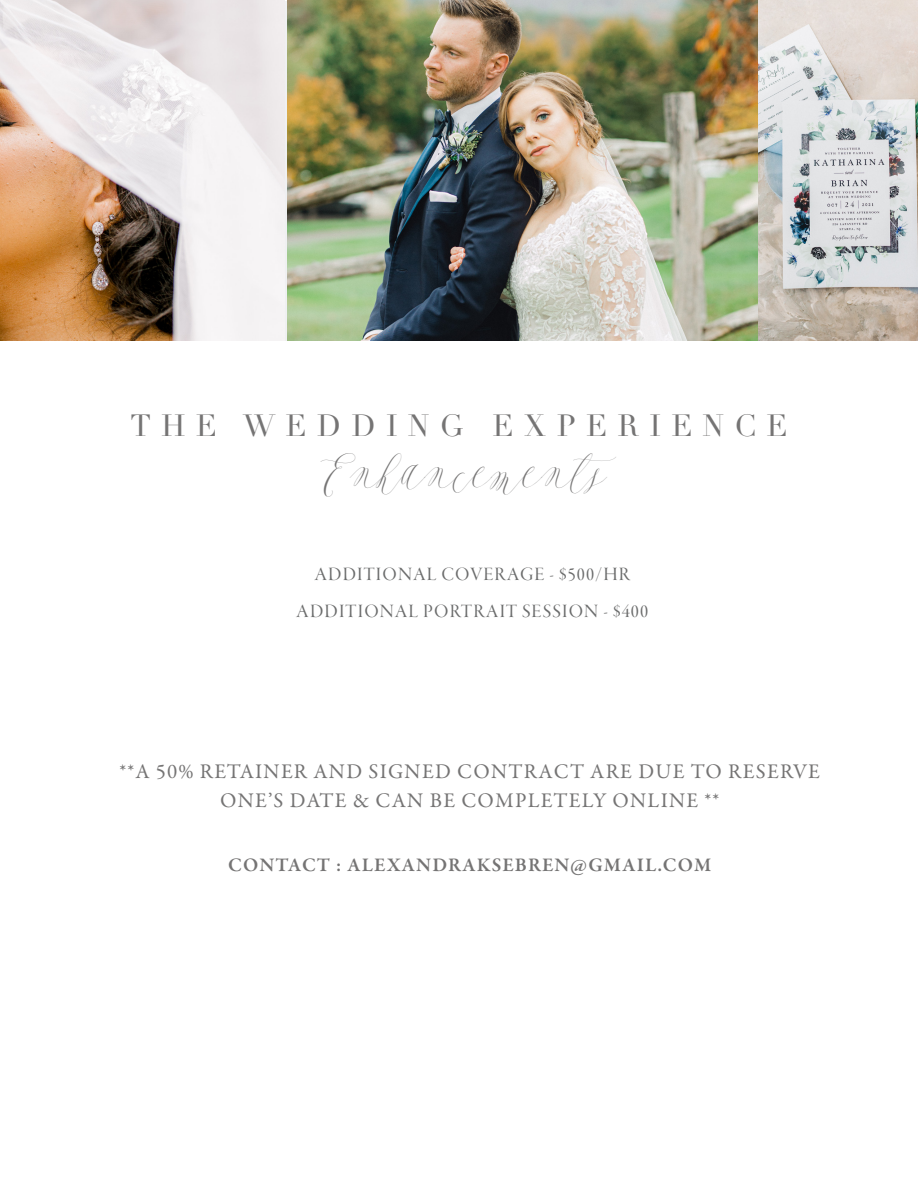
<style>
.page{position:relative;width:918px;height:1188px;background:#fff}
.page>*{position:absolute;margin:0;border:0;box-sizing:border-box;transform-origin:0 0}
.t1{font:46.5px "Feast";color:#757474}
.t2{font:30px "Didot";letter-spacing:.34em;color:#757474}
.t3{font:21px/28.5px "Garamond Premr Pro";letter-spacing:.06em;color:#757474;text-align:center}
.t4{font:19.5px "Garamond Premr Pro Disp";letter-spacing:.06em;color:#6b6c6c}
.t5{font:600 19.5px "Garamond Premr Pro";letter-spacing:.055em;color:#757474}
</style>
<div class="page">
<img style="left:287px;top:0;width:470px;height:341px">
<img style="left:0;top:0;width:284px;height:341px">
<img style="left:759px;top:0;width:159px;height:341px">
<p class="t2" style="left:131px;top:408px;width:659px">THE WEDDING EXPERIENCE</p>
<p class="t1" style="left:322px;top:444px;width:296px">Enhancements</p>
<p class="t4" style="left:314px;top:563px;width:317px">ADDITIONAL COVERAGE - $500/HR</p>
<p class="t4" style="left:296px;top:601px;width:353px">ADDITIONAL PORTRAIT SESSION - $400</p>
<p class="t3" style="left:120px;top:758px;width:702px">**A 50% RETAINER AND SIGNED CONTRACT ARE DUE TO RESERVE<br>ONE’S DATE &amp; CAN BE COMPLETELY ONLINE **</p>
<p class="t5" style="left:228px;top:854px;width:485px">CONTACT : ALEXANDRAKSEBREN@GMAIL.COM</p>
</div>
